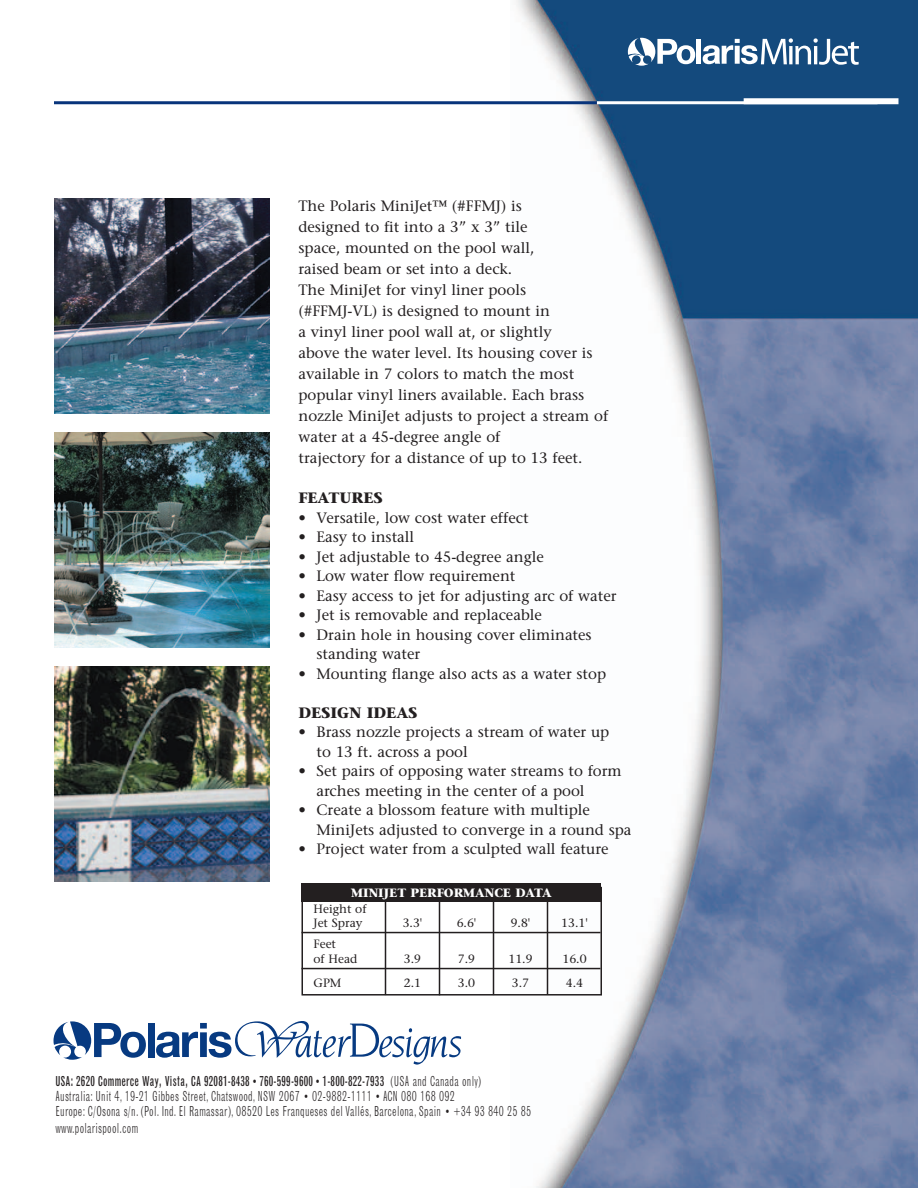
<style>
.page{position:relative;width:918px;height:1188px;background:#fff}
.page>*{position:absolute;margin:0;border:0;box-sizing:border-box;transform-origin:0 0}
.t1{font:15px/21px "Stone Serif";color:#231f20}
.t2{font:700 15px "Stone Serif";color:#231f20}
.t3{font:300 condensed 13.5px/15px "Grotesque";letter-spacing:.025em;color:#231f20;scale:.8 1}
.t4{font:12px/14.4px "Stone Serif";color:#231f20}
.t5{font:700 12px "Stone Serif";color:#fff}
.s1{font-weight:400}
</style>
<div class="page">
<img style="left:510px;top:0;width:408px;height:1188px">
<hr style="left:597px;top:101px;width:281px;height:3px;background:#fff">
<hr style="left:54px;top:101px;width:543px;height:3px;background:#08347b">
<div style="left:744px;top:98px;width:154px;height:6px;background:#fff"></div>
<img style="left:54px;top:198px;width:216px;height:216px">
<img style="left:54px;top:432px;width:216px;height:216px">
<img style="left:54px;top:666px;width:216px;height:216px">
<svg style="left:54px;top:1021px;width:92px;height:39px"></svg>
<div style="left:148px;top:1023px;width:6px;height:34px;background:#073a81"></div>
<svg style="left:156px;top:1021px;width:305px;height:44px"></svg>
<div style="left:302px;top:887px;width:300px;height:109px;border:2px solid #231f20"></div>
<hr style="left:302px;top:932px;width:299px;height:1px;background:#231f20">
<hr style="left:302px;top:968px;width:298px;height:1px;background:#231f20">
<hr style="left:385px;top:894px;width:1px;height:101px;background:#231f20">
<hr style="left:439px;top:894px;width:1px;height:101px;background:#231f20">
<hr style="left:493px;top:894px;width:1px;height:101px;background:#231f20">
<hr style="left:547px;top:894px;width:1px;height:101px;background:#231f20">
<div style="left:302px;top:883px;width:299px;height:19px;background:#231f20"></div>
<svg style="left:628px;top:38px;width:67px;height:28px"></svg>
<div style="left:696px;top:39px;width:5px;height:25px;background:#fff"></div>
<svg style="left:703px;top:38px;width:156px;height:27px"></svg>
<p class="t1" style="left:298px;top:196px;width:311px">The Polaris MiniJet™ (#FFMJ) is<br>designed to fit into a 3” x 3” tile<br>space, mounted on the pool wall,<br>raised beam or set into a deck.<br>The MiniJet for vinyl liner pools (#FFMJ-VL) is designed to mount in<br>a vinyl liner pool wall at, or slightly<br>above the water level. Its housing cover is available in 7 colors to match the most popular vinyl liners available. Each brass nozzle MiniJet adjusts to project a stream of water at a 45-degree angle of<br>trajectory for a distance of up to 13 feet.</p>
<p class="t2" style="left:298px;top:492px;width:86px">FEATURES</p>
<p class="t1" style="left:298px;top:508px;width:232px">• Versatile, low cost water effect</p>
<p class="t1" style="left:298px;top:528px;width:117px">• Easy to install</p>
<p class="t1" style="left:298px;top:547px;width:247px">• Jet adjustable to 45-degree angle</p>
<p class="t1" style="left:298px;top:567px;width:218px">• Low water flow requirement</p>
<p class="t1" style="left:298px;top:586px;width:320px">• Easy access to jet for adjusting arc of water</p>
<p class="t1" style="left:298px;top:606px;width:245px">• Jet is removable and replaceable</p>
<p class="t1" style="left:316px;top:626px;width:277px;line-height:19.5px;text-indent:-18px">• Drain hole in housing cover eliminates standing water</p>
<p class="t1" style="left:298px;top:664px;width:309px">• Mounting flange also acts as a water stop</p>
<p class="t2" style="left:298px;top:706px;width:120px">DESIGN IDEAS</p>
<p class="t1" style="left:316px;top:724px;width:294px;line-height:19.5px;text-indent:-18px">• Brass nozzle projects a stream of water up to 13 ft. across a pool</p>
<p class="t1" style="left:316px;top:763px;width:307px;line-height:19.5px;text-indent:-18px">• Set pairs of opposing water streams to form arches meeting in the center of a pool</p>
<p class="t1" style="left:316px;top:802px;width:317px;line-height:19.5px;text-indent:-18px">• Create a blossom feature with multiple<br>MiniJets adjusted to converge in a round spa</p>
<p class="t1" style="left:298px;top:840px;width:312px">• Project water from a sculpted wall feature</p>
<p class="t5" style="left:351px;top:888px;width:202px">MINIJET PERFORMANCE DATA</p>
<p class="t4" style="left:314px;top:903px;width:55px">Height of<br>Jet Spray</p>
<p class="t4" style="left:314px;top:938px;width:45px">Feet<br>of Head</p>
<p class="t4" style="left:403px;top:917px;width:21px">3.3'</p>
<p class="t4" style="left:457px;top:917px;width:21px">6.6'</p>
<p class="t4" style="left:511px;top:917px;width:21px">9.8'</p>
<p class="t4" style="left:561px;top:917px;width:28px">13.1'</p>
<p class="t4" style="left:404px;top:953px;width:19px">3.9</p>
<p class="t4" style="left:458px;top:953px;width:19px">7.9</p>
<p class="t4" style="left:508px;top:953px;width:26px">11.9</p>
<p class="t4" style="left:562px;top:953px;width:26px">16.0</p>
<p class="t4" style="left:314px;top:976px;width:30px">GPM</p>
<p class="t4" style="left:404px;top:976px;width:19px">2.1</p>
<p class="t4" style="left:458px;top:976px;width:19px">3.0</p>
<p class="t4" style="left:512px;top:976px;width:19px">3.7</p>
<p class="t4" style="left:566px;top:976px;width:19px">4.4</p>
<p class="t3" style="left:55px;top:1075px;width:596px"><span class="s1">USA: 2620 Commerce Way, Vista, CA 92081-8438 • 760-599-9600 • 1-800-822-7933</span> (USA and Canada only)<br>Australia: Unit 4, 19-21 Gibbes Street, Chatswood, NSW 2067 • 02-9882-1111 • ACN 080 168 092<br>Europe: C/Osona s/n. (Pol. Ind. El Ramassar), 08520 Les Franqueses del Vallés, Barcelona, Spain • +34 93 840 25 85</p>
<p class="t3" style="left:55px;top:1121px;width:105px">www.polarispool.com</p>
</div>
